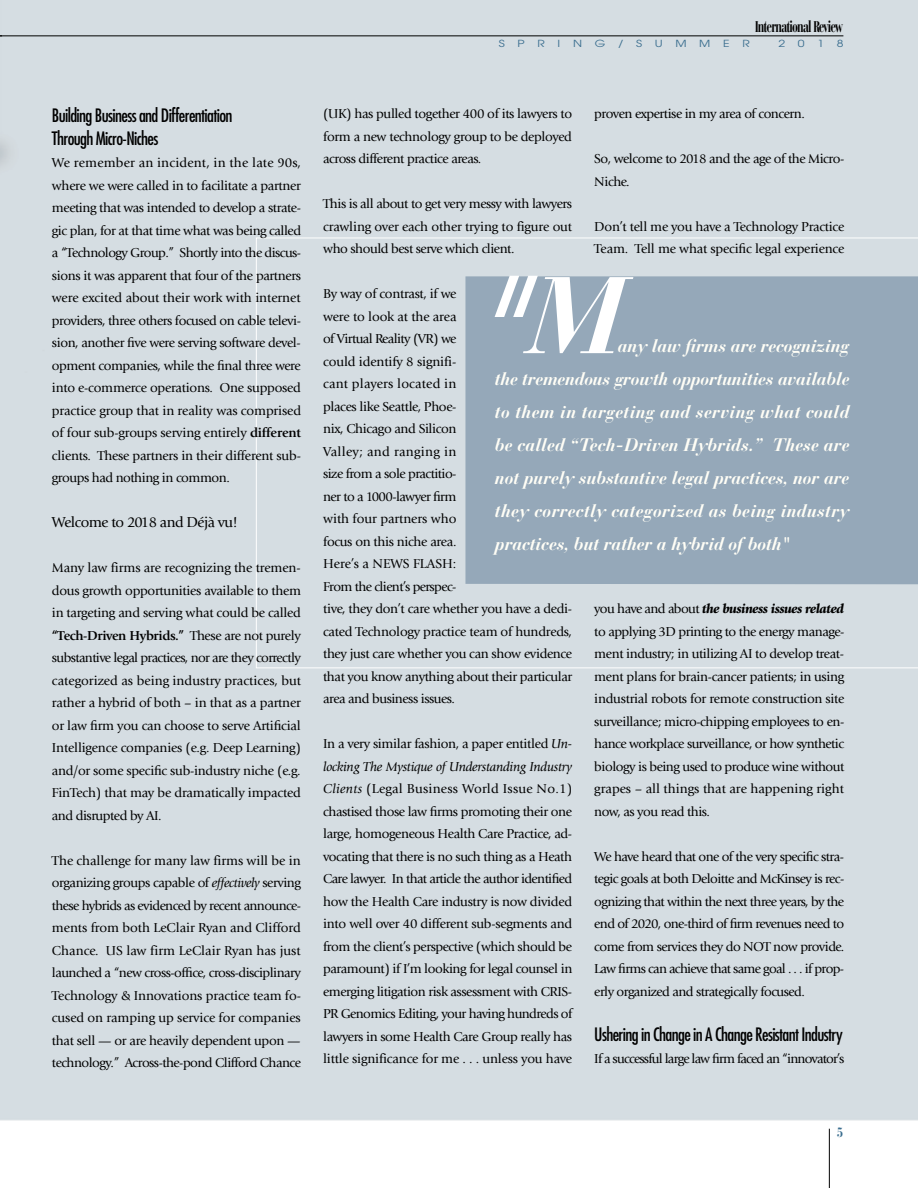
<style>
.page{position:relative;width:918px;height:1188px;background:#fff}
.page>*{position:absolute;margin:0;border:0;box-sizing:border-box;transform-origin:0 0}
.t1{font:900 expanded 54px "Helvetica Neue";color:#fff}
.t2{font:italic 700 18px/33px "Bauer Bodoni";letter-spacing:-.015em;color:#fffef6;text-align:justify}
.t3{font:condensed 18px/22.5px "Futura";letter-spacing:-.035em;color:#000}
.t4{font:700 condensed 16.5px "Bauer Bodoni";letter-spacing:-.065em;color:#000;scale:.75 1}
.t5{font:15px "Giovanni";letter-spacing:-.035em;color:#000}
.t6{font:13.5px/22.5px "Giovanni";letter-spacing:-.03em;color:#000;text-align:justify}
.t7{font:13.5px "Giovanni";letter-spacing:-.06em;color:#000}
.t8{font:700 condensed 13.5px "Bauer Bodoni";color:#3b6e8f}
.t9{font:9.75px "Avant Garde";color:#3b6e8f;scale:1.25 1}
.s1{font-size:15.45px}
.s2{font-weight:700}
.s3{font-style:italic}
.s4{font-family:"Bauer Bodoni";font-weight:700;font-style:italic;font-stretch:normal;font-size:108px}
.s5{font-weight:900;font-style:italic}
</style>
<div class="page">
<img style="left:0;top:0;width:918px;height:1188px">
<hr style="left:2px;top:36px;width:841px;height:1px;background:#000">
<hr style="left:829px;top:1129px;width:1px;height:59px;background:#000">
<svg style="left:256px;top:238px;width:662px;height:430px;background:#b5c3ce"></svg>
<p class="t4" style="left:755px;top:16px;width:119px"><span class="s1">I</span>nternational <span class="s1">R</span>eview</p>
<p class="t9" style="left:499px;top:37px;width:6px">S</p>
<p class="t9" style="left:518px;top:37px;width:7px">P</p>
<p class="t9" style="left:538px;top:37px;width:7px">R</p>
<p class="t9" style="left:558px;top:37px;width:4px">I</p>
<p class="t9" style="left:573px;top:37px;width:9px">N</p>
<p class="t9" style="left:595px;top:37px;width:10px">G</p>
<p class="t9" style="left:618px;top:37px;width:6px">/</p>
<p class="t9" style="left:636px;top:37px;width:6px">S</p>
<p class="t9" style="left:655px;top:37px;width:8px">U</p>
<p class="t9" style="left:675px;top:37px;width:10px">M</p>
<p class="t9" style="left:699px;top:37px;width:10px">M</p>
<p class="t9" style="left:723px;top:37px;width:7px">E</p>
<p class="t9" style="left:742px;top:37px;width:7px">R</p>
<p class="t9" style="left:779px;top:37px;width:7px">2</p>
<p class="t9" style="left:798px;top:37px;width:7px">0</p>
<p class="t9" style="left:817px;top:37px;width:7px">1</p>
<p class="t9" style="left:837px;top:37px;width:7px">8</p>
<h2 class="t3" style="left:52px;top:104px;width:182px">Building Business and Differentiation<br>Through Micro-Niches</h2>
<p class="t6" style="left:52px;top:152px;width:251px">We remember an incident, in the late 90s, where we were called in to facilitate a partner meeting that was intended to develop a strate&shy;gic plan, for at that time what was being called a “Technology Group.” Shortly into the discus&shy;sions it was apparent that four of the partners were excited about their work with internet providers, three others focused on cable televi&shy;sion, another five were serving software devel&shy;opment companies, while the final three were into e-commerce operations. One supposed practice group that in reality was comprised of four sub-groups serving entirely <span class="s2">different </span>clients. These partners in their different sub&shy;groups had nothing in common.</p>
<p class="t5" style="left:52px;top:514px;width:188px">Welcome to 2018 and Déjà vu!</p>
<p class="t6" style="left:52px;top:557px;width:251px">Many law firms are recognizing the tremen&shy;dous growth opportunities available to them in targeting and serving what could be called <span class="s2">“Tech-Driven Hybrids.”</span> These are not purely substantive legal practices, nor are they correctly categorized as being industry practices, but rather a hybrid of both – in that as a partner or law firm you can choose to serve Artificial Intelligence companies (e.g. Deep Learning) and/or some specific sub-industry niche (e.g.<br>FinTech) that may be dramatically impacted and disrupted by AI.</p>
<p class="t6" style="left:52px;top:849px;width:251px">The challenge for many law firms will be in organizing groups capable of <span class="s3">effectively</span> serving these hybrids as evidenced by recent announce&shy;ments from both LeClair Ryan and Clifford Chance. US law firm LeClair Ryan has just launched a “new cross-office, cross-disciplinary Technology &amp; Innovations practice team fo&shy;cused on ramping up service for companies that sell — or are heavily dependent upon — technology.” Across-the-pond Clifford Chance</p>
<p class="t6" style="left:323px;top:103px;width:250px">(UK) has pulled together 400 of its lawyers to form a new technology group to be deployed across different practice areas.</p>
<p class="t6" style="left:323px;top:193px;width:251px">This is all about to get very messy with lawyers crawling over each other trying to figure out who should best serve which client.</p>
<p class="t6" style="left:323px;top:283px;width:251px;text-align:left">By way of contrast, if we<br>were to look at the area<br>of Virtual Reality (VR) we<br>could identify 8 signifi-<br>cant players located in<br>places like Seattle, Phoe-<br>nix, Chicago and Silicon<br>Valley; and ranging in<br>size from a sole practitio-<br>ner to a 1000-lawyer firm<br>with four partners who<br>focus on this niche area.<br>Here’s a NEWS FLASH:<br>From the client’s perspec-<br>tive, they don’t care whether you have a dedi&shy;cated Technology practice team of hundreds, they just care whether you can show evidence that you know anything about their particular area and business issues.</p>
<p class="t6" style="left:323px;top:733px;width:251px">In a very similar fashion, a paper entitled <span class="s3">Un&shy;locking The Mystique of Understanding Industry Clients</span> (Legal Business World Issue No.1) chastised those law firms promoting their one large, homogeneous Health Care Practice, ad&shy;vocating that there is no such thing as a Heath Care lawyer. In that article the author identified how the Health Care industry is now divided into well over 40 different sub-segments and from the client’s perspective (which should be paramount) if I’m looking for legal counsel in emerging litigation risk assessment with CRIS-PR Genomics Editing, your having hundreds of lawyers in some Health Care Group really has little significance for me . . . unless you have</p>
<p class="t6" style="left:594px;top:103px;width:212px">proven expertise in my area of concern.</p>
<p class="t6" style="left:594px;top:148px;width:251px">So, welcome to 2018 and the age of the Micro-<br>Niche.</p>
<p class="t6" style="left:594px;top:215px;width:252px">Don’t tell me you have a Technology Practice<br>Team. Tell me what specific legal experience</p>
<h1 class="t1" style="left:495px;top:261px;width:131px">//<span class="s4">M</span></h1>
<p class="t2" style="left:495px;top:330px;width:356px;text-indent:123px">any law firms are recognizing the tremendous growth opportunities available to them in targeting and serving what could be called “Tech-Driven Hybrids.” These are not purely substantive legal practices, nor are they correctly categorized as being industry practices, but rather a hybrid of both"</p>
<p class="t6" style="left:594px;top:598px;width:252px">you have and about <span class="s5">the business issues related </span>to applying 3D printing to the energy manage&shy;ment industry; in utilizing AI to develop treat&shy;ment plans for brain-cancer patients; in using industrial robots for remote construction site surveillance; micro-chipping employees to en&shy;hance workplace surveillance, or how synthetic biology is being used to produce wine without grapes – all things that are happening right now, as you read this.</p>
<p class="t6" style="left:594px;top:845px;width:252px">We have heard that one of the very specific stra&shy;tegic goals at both Deloitte and McKinsey is rec&shy;ognizing that within the next three years, by the end of 2020, one-third of firm revenues need to come from services they do NOT now provide.<br>Law firms can achieve that same goal . . . if prop&shy;erly organized and strategically focused.</p>
<h2 class="t3" style="left:594px;top:1023px;width:250px">Ushering in Change in A Change Resistant Industry</h2>
<p class="t7" style="left:594px;top:1051px;width:252px">If a successful large law firm faced an “innovator’s</p>
<p class="t8" style="left:837px;top:1124px;width:8px">5</p>
</div>
